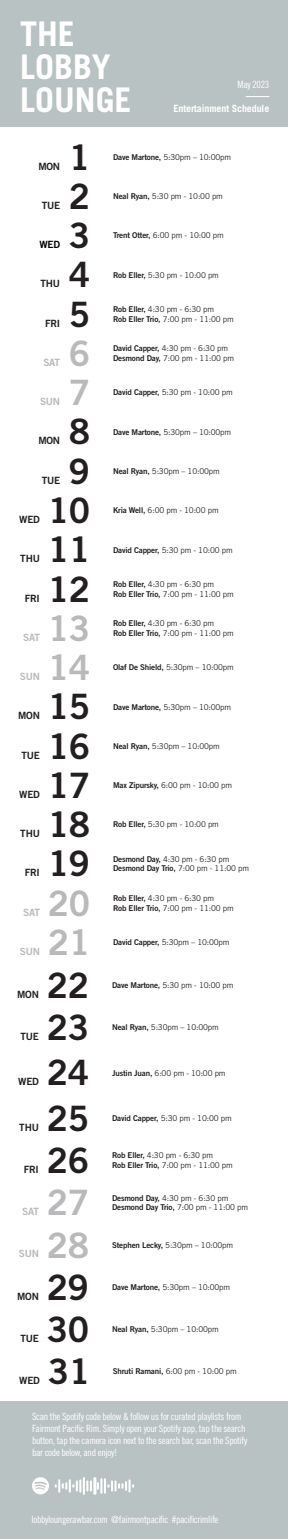
<style>
.page{position:relative;width:288px;height:1539px;background:#fff}
.page>*{position:absolute;margin:0;border:0;box-sizing:border-box;transform-origin:0 0}
.item{font:35px "Trade Gothic LT Std Bd 2";letter-spacing:-.02em;color:#231f20}
.item-2{font:35px "Trade Gothic LT Std Bd 2";letter-spacing:-.02em;color:#b9b8ba}
.t1{font:700 34px "Trade Gothic LT Std";color:#fff}
.t2{font:10px/12px "Trade Gothic LT Std Cn 18";letter-spacing:-.03em;color:#fff}
.item-3{font:10px "Trade Gothic LT Std Bd 2";letter-spacing:-.02em;color:#231f20}
.item-4{font:10px "Trade Gothic LT Std Bd 2";letter-spacing:-.02em;color:#b9b8ba}
.t3{font:700 10px "Trade Gothic LT Std";letter-spacing:-.01em;color:#fff}
.item-5{font:10px "Trade Gothic LT Std Bd 2";color:#000}
.item-6{font:8px "Trade Gothic LT Std";letter-spacing:-.02em;color:#231f20}
.item-7{font:8px "Trade Gothic LT Std Bd 2";letter-spacing:-.02em;color:#231f20}
.s1{font-family:"Trade Gothic LT Std Bd 2"}
.s2{font-family:"Trade Gothic LT Std"}
</style>
<div class="page">
<div style="left:0;top:0;width:288px;height:126px;background:#b9c2c2"></div>
<svg style="left:246px;top:96px;width:23px;height:1px"></svg>
<div style="left:0;top:1401px;width:288px;height:138px;background:#b9c2c2"></div>
<svg style="left:55px;top:1477px;width:79px;height:18px"></svg>
<svg style="left:32px;top:1477px;width:17px;height:17px"></svg>
<p class="t1" style="left:20px;top:13px;width:56px">THE</p>
<p class="t1" style="left:20px;top:46px;width:92px">LOBBY</p>
<p class="t1" style="left:20px;top:79px;width:113px">LOUNGE</p>
<p class="t2" style="left:238px;top:78px;width:33px">May 2023</p>
<p class="t3" style="left:174px;top:102px;width:97px">Entertainment Schedule</p>
<p class="item-3" style="left:38px;top:160px;width:23px">MON</p>
<p class="item-3" style="left:42px;top:199px;width:20px">TUE</p>
<p class="item-5" style="left:39px;top:238px;width:22px">WED</p>
<p class="item-3" style="left:41px;top:278px;width:21px">THU</p>
<p class="item-3" style="left:45px;top:317px;width:17px">FRI</p>
<p class="item-4" style="left:43px;top:356px;width:18px">SAT</p>
<p class="item-4" style="left:40px;top:395px;width:22px">SUN</p>
<p class="item-3" style="left:38px;top:435px;width:23px">MON</p>
<p class="item-3" style="left:42px;top:474px;width:20px">TUE</p>
<p class="item" style="left:69px;top:135px;width:23px">1</p>
<p class="item-6" style="left:113px;top:152px;width:120px"><span class="s1">Dave Martone,</span> 5:30pm – 10:00pm</p>
<p class="item" style="left:69px;top:175px;width:23px">2</p>
<p class="item-6" style="left:113px;top:191px;width:111px"><span class="s1">Neal Ryan,</span> 5:30 pm - 10:00 pm</p>
<p class="item" style="left:69px;top:214px;width:23px">3</p>
<p class="item-6" style="left:113px;top:231px;width:112px"><span class="s1">Trent Otter,</span> 6:00 pm - 10:00 pm</p>
<p class="item" style="left:69px;top:253px;width:23px">4</p>
<p class="item-6" style="left:113px;top:270px;width:107px"><span class="s1">Rob Eller,</span> 5:30 pm - 10:00 pm</p>
<p class="item" style="left:69px;top:292px;width:23px">5</p>
<p class="item-6" style="left:113px;top:304px;width:103px"><span class="s1">Rob Eller,</span> 4:30 pm - 6:30 pm</p>
<p class="item-6" style="left:113px;top:314px;width:122px"><span class="s1">Rob Eller Trio,</span> 7:00 pm - 11:00 pm</p>
<p class="item-2" style="left:69px;top:332px;width:23px">6</p>
<p class="item-6" style="left:113px;top:344px;width:116px"><span class="s1">David Capper,</span> 4:30 pm - 6:30 pm</p>
<p class="item-6" style="left:113px;top:353px;width:123px"><span class="s1">Desmond Day,</span> 7:00 pm - 11:00 pm</p>
<p class="item-2" style="left:69px;top:371px;width:23px">7</p>
<p class="item-6" style="left:113px;top:388px;width:121px"><span class="s1">David Capper,</span> 5:30 pm - 10:00 pm</p>
<p class="item" style="left:69px;top:410px;width:23px">8</p>
<p class="item-6" style="left:113px;top:427px;width:120px"><span class="s1">Dave Martone,</span> 5:30pm – 10:00pm</p>
<p class="item" style="left:69px;top:449px;width:23px">9</p>
<p class="item-6" style="left:113px;top:466px;width:108px"><span class="s1">Neal Ryan,</span> 5:30pm – 10:00pm</p>
<p class="item-3" style="left:19px;top:513px;width:22px">WED</p>
<p class="item-3" style="left:20px;top:552px;width:21px">THU</p>
<p class="item-3" style="left:25px;top:592px;width:17px">FRI</p>
<p class="item-4" style="left:23px;top:631px;width:18px">SAT</p>
<p class="item-4" style="left:20px;top:670px;width:22px">SUN</p>
<p class="item-3" style="left:18px;top:710px;width:23px">MON</p>
<p class="item-3" style="left:21px;top:749px;width:20px">TUE</p>
<p class="item-3" style="left:19px;top:788px;width:22px">WED</p>
<p class="item-3" style="left:20px;top:827px;width:21px">THU</p>
<p class="item-3" style="left:25px;top:867px;width:17px">FRI</p>
<p class="item-4" style="left:23px;top:906px;width:18px">SAT</p>
<p class="item-4" style="left:20px;top:945px;width:22px">SUN</p>
<p class="item-3" style="left:17px;top:988px;width:23px">MON</p>
<p class="item-3" style="left:20px;top:1030px;width:20px">TUE</p>
<p class="item-3" style="left:18px;top:1075px;width:22px">WED</p>
<p class="item-3" style="left:19px;top:1121px;width:21px">THU</p>
<p class="item-3" style="left:24px;top:1163px;width:17px">FRI</p>
<p class="item-4" style="left:22px;top:1205px;width:18px">SAT</p>
<p class="item-4" style="left:19px;top:1248px;width:22px">SUN</p>
<p class="item-3" style="left:17px;top:1290px;width:23px">MON</p>
<p class="item-3" style="left:20px;top:1332px;width:20px">TUE</p>
<p class="item-3" style="left:19px;top:1375px;width:22px">WED</p>
<p class="item" style="left:48px;top:489px;width:44px">10</p>
<p class="item-6" style="left:113px;top:506px;width:107px"><span class="s1">Kria Well,</span> 6:00 pm - 10:00 pm</p>
<p class="item" style="left:48px;top:528px;width:44px">11</p>
<p class="item-6" style="left:113px;top:545px;width:121px"><span class="s1">David Capper,</span> 5:30 pm - 10:00 pm</p>
<p class="item" style="left:48px;top:567px;width:44px">12</p>
<p class="item-6" style="left:113px;top:579px;width:103px"><span class="s1">Rob Eller,</span> 4:30 pm - 6:30 pm</p>
<p class="item-6" style="left:113px;top:589px;width:122px"><span class="s1">Rob Eller Trio,</span> 7:00 pm - 11:00 pm</p>
<p class="item-2" style="left:48px;top:607px;width:44px">13</p>
<p class="item-6" style="left:113px;top:619px;width:103px"><span class="s1">Rob Eller,</span> 4:30 pm - 6:30 pm</p>
<p class="item-6" style="left:113px;top:628px;width:122px"><span class="s1">Rob Eller Trio,</span> 7:00 pm - 11:00 pm</p>
<p class="item-2" style="left:48px;top:646px;width:44px">14</p>
<p class="item-6" style="left:113px;top:663px;width:122px"><span class="s1">Olaf De Shield,</span> 5:30pm – 10:00pm</p>
<p class="item" style="left:48px;top:685px;width:44px">15</p>
<p class="item-6" style="left:113px;top:702px;width:120px"><span class="s1">Dave Martone,</span> 5:30pm – 10:00pm</p>
<p class="item" style="left:48px;top:724px;width:44px">16</p>
<p class="item-6" style="left:113px;top:741px;width:108px"><span class="s1">Neal Ryan,</span> 5:30pm – 10:00pm</p>
<p class="item" style="left:48px;top:764px;width:44px">17</p>
<p class="item-6" style="left:113px;top:780px;width:121px"><span class="s1">Max Zipursky,</span> 6:00 pm - 10:00 pm</p>
<p class="item" style="left:48px;top:803px;width:44px">18</p>
<p class="item-6" style="left:113px;top:820px;width:107px"><span class="s1">Rob Eller,</span> 5:30 pm - 10:00 pm</p>
<p class="item" style="left:48px;top:842px;width:44px">19</p>
<p class="item-6" style="left:113px;top:854px;width:118px"><span class="s1">Desmond Day,</span> 4:30 pm - 6:30 pm</p>
<p class="item-7" style="left:113px;top:864px;width:137px">Desmond Day Trio, <span class="s2">7:00 pm - 11:00 pm</span></p>
<p class="item-2" style="left:48px;top:881px;width:44px">20</p>
<p class="item-6" style="left:113px;top:893px;width:103px"><span class="s1">Rob Eller,</span> 4:30 pm - 6:30 pm</p>
<p class="item-6" style="left:113px;top:903px;width:122px"><span class="s1">Rob Eller Trio,</span> 7:00 pm - 11:00 pm</p>
<p class="item-2" style="left:48px;top:921px;width:44px">21</p>
<p class="item-6" style="left:113px;top:937px;width:118px"><span class="s1">David Capper,</span> 5:30pm – 10:00pm</p>
<p class="item" style="left:47px;top:963px;width:44px">22</p>
<p class="item-6" style="left:112px;top:980px;width:123px"><span class="s1">Dave Martone,</span> 5:30 pm - 10:00 pm</p>
<p class="item" style="left:47px;top:1006px;width:44px">23</p>
<p class="item-6" style="left:112px;top:1022px;width:108px"><span class="s1">Neal Ryan,</span> 5:30pm – 10:00pm</p>
<p class="item" style="left:47px;top:1051px;width:44px">24</p>
<p class="item-6" style="left:112px;top:1068px;width:115px"><span class="s1">Justin Juan,</span> 6:00 pm - 10:00 pm</p>
<p class="item" style="left:47px;top:1096px;width:44px">25</p>
<p class="item-6" style="left:112px;top:1113px;width:121px"><span class="s1">David Capper,</span> 5:30 pm - 10:00 pm</p>
<p class="item" style="left:47px;top:1139px;width:44px">26</p>
<p class="item-6" style="left:112px;top:1151px;width:103px"><span class="s1">Rob Eller,</span> 4:30 pm - 6:30 pm</p>
<p class="item-6" style="left:112px;top:1160px;width:122px"><span class="s1">Rob Eller Trio,</span> 7:00 pm - 11:00 pm</p>
<p class="item-2" style="left:47px;top:1181px;width:44px">27</p>
<p class="item-6" style="left:112px;top:1193px;width:118px"><span class="s1">Desmond Day,</span> 4:30 pm - 6:30 pm</p>
<p class="item-7" style="left:112px;top:1202px;width:137px">Desmond Day Trio, <span class="s2">7:00 pm - 11:00 pm</span></p>
<p class="item-2" style="left:47px;top:1223px;width:44px">28</p>
<p class="item-6" style="left:112px;top:1240px;width:123px"><span class="s1">Stephen Lecky,</span> 5:30pm – 10:00pm</p>
<p class="item" style="left:47px;top:1266px;width:44px">29</p>
<p class="item-6" style="left:112px;top:1282px;width:120px"><span class="s1">Dave Martone,</span> 5:30pm – 10:00pm</p>
<p class="item" style="left:47px;top:1308px;width:44px">30</p>
<p class="item-6" style="left:112px;top:1325px;width:108px"><span class="s1">Neal Ryan,</span> 5:30pm – 10:00pm</p>
<p class="item" style="left:48px;top:1350px;width:44px">31</p>
<p class="item-6" style="left:113px;top:1366px;width:125px"><span class="s1">Shruti Ramani,</span> 6:00 pm - 10:00 pm</p>
<p class="t2" style="left:32px;top:1411px;width:217px">Scan the Spotify code below &amp; follow us for curated playlists from Fairmont Pacific Rim. Simply open your Spotify app, tap the search button, tap the camera icon next to the search bar, scan the Spotify bar code below, and enjoy!</p>
<p class="t2" style="left:32px;top:1513px;width:189px">lobbyloungerawbar.com @fairmontpacific #pacificrimlife</p>
</div>
